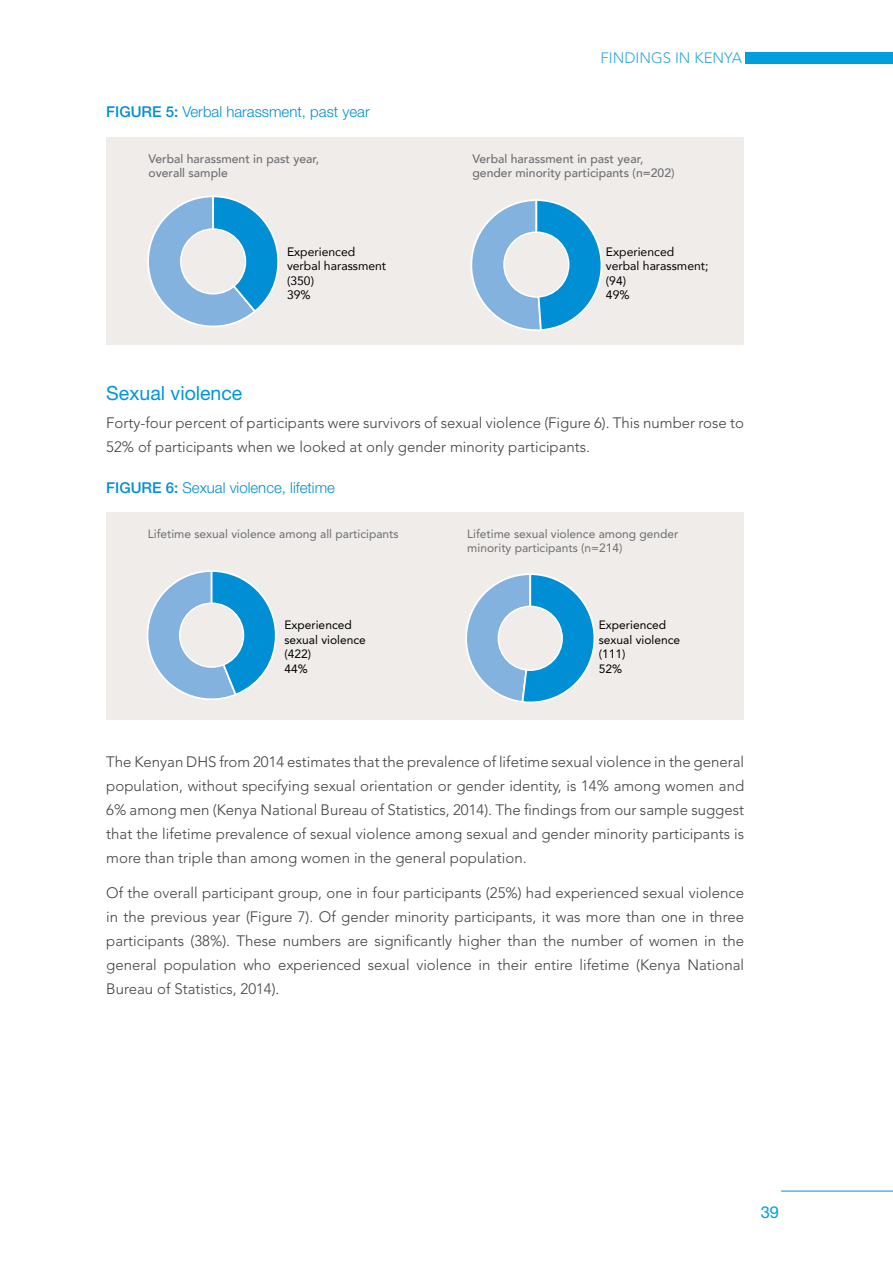
<style>
.page{position:relative;width:893px;height:1263px;background:#fff}
.page>*{position:absolute;margin:0;border:0;box-sizing:border-box;transform-origin:0 0}
.t1{font:19.5px "Helvetica Neue LT Std";color:#0096d8}
.t2{font:16.5px "Helvetica Neue LT Std";color:#009edb}
.t3{font:300 15px/24px "Avenir LT Std";color:#414042;text-align:justify}
.t4{font:300 15px "Helvetica Neue LT Std";color:#008fd5}
.t5{font:300 15px "Avenir LT Std";color:#2ea7df}
.t6{font:500 12.15px/14.5px "Avenir";color:#6d6e71}
.t7{font:12.15px/14.5px "Avenir";color:#000}
.t8{font:12px/14.4px "Avenir LT Std";color:#6d6e71}
.t9{font:12px/14.4px "Avenir LT Std";color:#000}
.s1{font-weight:500}
</style>
<div class="page">
<hr style="left:781px;top:1191px;width:112px;height:1px;background:#008fd5">
<div style="left:745px;top:52px;width:148px;height:12px;background:#009edb"></div>
<div style="left:106px;top:137px;width:638px;height:207px;background:#efecea"></div>
<svg style="left:470px;top:199px;width:132px;height:132px"></svg>
<svg style="left:147px;top:195px;width:132px;height:132px"></svg>
<div style="left:181px;top:229px;width:64px;height:65px;background:#efecea;border-radius:50%"></div>
<div style="left:180px;top:228px;width:66px;height:67px;border:2px solid #fff;border-radius:50%"></div>
<div style="left:504px;top:232px;width:65px;height:65px;background:#efecea;border-radius:50%"></div>
<div style="left:503px;top:231px;width:66px;height:67px;border:2px solid #fff;border-radius:50%"></div>
<div style="left:106px;top:513px;width:638px;height:207px;background:#efecea"></div>
<svg style="left:465px;top:573px;width:130px;height:130px"></svg>
<svg style="left:147px;top:570px;width:130px;height:130px"></svg>
<div style="left:180px;top:603px;width:63px;height:64px;background:#efecea;border-radius:50%"></div>
<div style="left:179px;top:602px;width:65px;height:66px;border:2px solid #fff;border-radius:50%"></div>
<div style="left:498px;top:606px;width:64px;height:64px;background:#efecea;border-radius:50%"></div>
<div style="left:498px;top:606px;width:65px;height:65px;border:2px solid #fff;border-radius:50%"></div>
<p class="t4" style="left:106px;top:103px;width:265px"><span class="s1">FIGURE 5:</span> Verbal harassment, past year</p>
<p class="t5" style="left:600px;top:49px;width:143px">FINDINGS IN KENYA</p>
<p class="t6" style="left:148px;top:150px;width:172px">Verbal harassment in past year, overall sample</p>
<p class="t6" style="left:473px;top:150px;width:204px">Verbal harassment in past year, gender minority participants (n=202)</p>
<p class="t7" style="left:287px;top:244px;width:101px">Experienced verbal harassment (350)<br>39%</p>
<p class="t7" style="left:606px;top:244px;width:104px">Experienced verbal harassment; (94)<br>49%</p>
<h1 class="t1" style="left:106px;top:382px;width:138px">Sexual violence</h1>
<p class="t3" style="left:106px;top:411px;width:639px">Forty-four percent of participants were survivors of sexual violence (Figure 6). This number rose to<br>52% of participants when we looked at only gender minority participants.</p>
<p class="t4" style="left:106px;top:478px;width:230px"><span class="s1">FIGURE 6:</span> Sexual violence, lifetime</p>
<p class="t8" style="left:148px;top:526px;width:252px">Lifetime sexual violence among all participants</p>
<p class="t8" style="left:467px;top:526px;width:213px">Lifetime sexual violence among gender minority participants (n=214)</p>
<p class="t9" style="left:284px;top:618px;width:83px">Experienced sexual violence (422)<br>44%</p>
<p class="t9" style="left:599px;top:618px;width:83px">Experienced sexual violence (111)<br>52%</p>
<p class="t3" style="left:106px;top:750px;width:639px">The Kenyan DHS from 2014 estimates that the prevalence of lifetime sexual violence in the general population, without specifying sexual orientation or gender identity, is 14% among women and 6% among men (Kenya National Bureau of Statistics, 2014). The findings from our sample suggest that the lifetime prevalence of sexual violence among sexual and gender minority participants is more than triple than among women in the general population.</p>
<p class="t3" style="left:106px;top:881px;width:639px">Of the overall participant group, one in four participants (25%) had experienced sexual violence in the previous year (Figure 7). Of gender minority participants, it was more than one in three participants (38%). These numbers are significantly higher than the number of women in the general population who experienced sexual violence in their entire lifetime (Kenya National Bureau of Statistics, 2014).</p>
<p class="t2" style="left:761px;top:1203px;width:20px">39</p>
</div>
